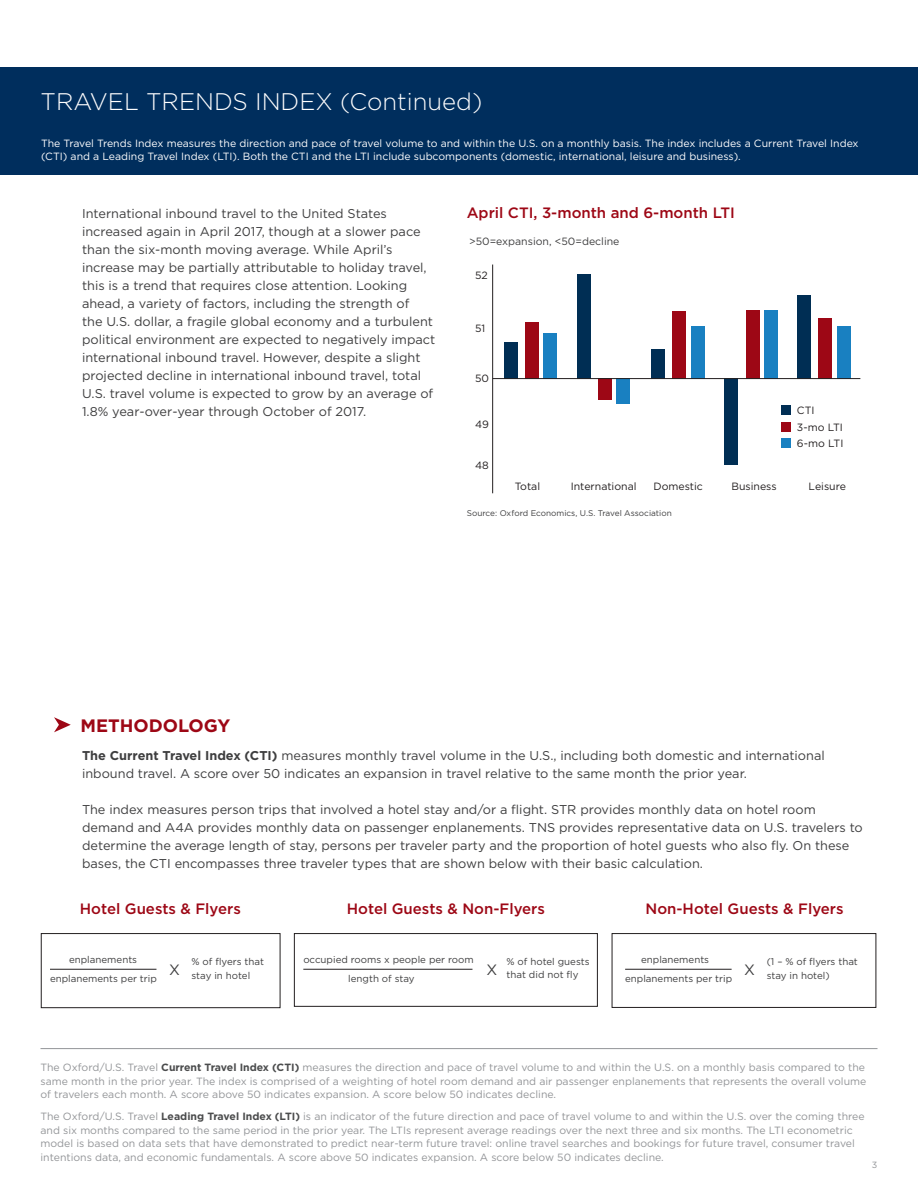
<style>
.page{position:relative;width:918px;height:1188px;background:#fff}
.page>*{position:absolute;margin:0;border:0;box-sizing:border-box;transform-origin:0 0}
.t1{font:300 24px "Gotham";color:#fff}
.t2{font:700 18px "Gotham";color:#9d0715}
.t3{font:500 15px "Gotham";color:#9d0715}
.t4{font:15px "Gotham";color:#3e3e3f}
.t5{font:12.75px/18px "Gotham";color:#3e3e3f}
.t6{font:10.5px/13.5px "Gotham";color:#939598;text-align:justify}
.t7{font:10.5px/13.5px "Gotham";color:#fff}
.t8{font:10.5px/16px "Gotham";color:#231f20}
.t9{font:10.5px "Gotham";color:#3e3e3f}
.t10{font:9.75px/13.5px "Gotham";color:#3e3e3f}
.Bullets{font:9px "Gotham";color:#939598}
.t11{font:8.25px "Gotham";color:#3e3e3f}
.s1{font-weight:700}
.s2{font-weight:700;color:#4b4c4d}
</style>
<div class="page">
<hr style="left:40px;top:1048px;width:838px;height:1px;background:#939598">
<div style="left:0;top:68px;width:918px;height:108px;background:#002e5d"></div>
<svg style="left:54px;top:717px;width:17px;height:15px"></svg>
<div style="left:41px;top:933px;width:239px;height:75px;border:1px solid #231f20"></div>
<div style="left:612px;top:933px;width:264px;height:75px;border:1px solid #231f20"></div>
<div style="left:294px;top:933px;width:304px;height:74px;border:1px solid #231f20"></div>
<hr style="left:50px;top:969px;width:106px;height:1px;background:#231f20">
<hr style="left:625px;top:969px;width:107px;height:1px;background:#231f20">
<hr style="left:303px;top:969px;width:169px;height:1px;background:#231f20">
<div style="left:781px;top:405px;width:10px;height:10px;background:#002e54"></div>
<div style="left:781px;top:422px;width:10px;height:10px;background:#9d0715"></div>
<div style="left:781px;top:438px;width:10px;height:10px;background:#1980c1"></div>
<hr style="left:492px;top:265px;width:1px;height:228px;background:#231f20">
<div style="left:504px;top:342px;width:14px;height:37px;background:#002e54"></div>
<div style="left:525px;top:322px;width:13px;height:57px;background:#9d0715"></div>
<div style="left:544px;top:334px;width:13px;height:45px;background:#1980c1"></div>
<div style="left:577px;top:274px;width:14px;height:105px;background:#002e54"></div>
<div style="left:598px;top:379px;width:14px;height:21px;background:#9d0715"></div>
<div style="left:617px;top:379px;width:13px;height:25px;background:#1980c1"></div>
<div style="left:652px;top:349px;width:13px;height:30px;background:#002e54"></div>
<div style="left:725px;top:379px;width:13px;height:86px;background:#002e54"></div>
<div style="left:672px;top:311px;width:14px;height:68px;background:#9d0715"></div>
<div style="left:691px;top:326px;width:13px;height:53px;background:#1980c1"></div>
<div style="left:798px;top:295px;width:13px;height:84px;background:#002e54"></div>
<div style="left:818px;top:318px;width:14px;height:61px;background:#9d0715"></div>
<div style="left:837px;top:326px;width:14px;height:53px;background:#1980c1"></div>
<div style="left:746px;top:310px;width:13px;height:69px;background:#9d0715"></div>
<div style="left:764px;top:310px;width:14px;height:69px;background:#1980c1"></div>
<hr style="left:493px;top:378px;width:367px;height:1px;background:#231f20">
<h1 class="t1" style="left:40px;top:87px;width:443px">TRAVEL TRENDS INDEX (Continued)</h1>
<p class="t7" style="left:41px;top:136px;width:819px">The Travel Trends Index measures the direction and pace of travel volume to and within the U.S. on a monthly basis. The index includes a Current Travel Index (CTI) and a Leading Travel Index (LTI). Both the CTI and the LTI include subcomponents (domestic, international, leisure and business).</p>
<p class="t5" style="left:82px;top:204px;width:355px">International inbound travel to the United States increased again in April 2017, though at a slower pace than the six-month moving average. While April’s increase may be partially attributable to holiday travel, this is a trend that requires close attention. Looking ahead, a variety of factors, including the strength of<br>the U.S. dollar, a fragile global economy and a turbulent political environment are expected to negatively impact international inbound travel. However, despite a slight projected decline in international inbound travel, total U.S. travel volume is expected to grow by an average of 1.8% year-over-year through October of 2017.</p>
<p class="t3" style="left:467px;top:203px;width:270px">April CTI, 3-month and 6-month LTI</p>
<p class="t9" style="left:469px;top:234px;width:152px">&gt;50=expansion, &lt;50=decline</p>
<p class="t8" style="left:475px;top:267px;width:14px">52</p>
<p class="t8" style="left:475px;top:320px;width:12px">51</p>
<p class="t8" style="left:475px;top:370px;width:15px">50</p>
<p class="t8" style="left:475px;top:416px;width:15px">49</p>
<p class="t8" style="left:475px;top:457px;width:15px">48</p>
<p class="t8" style="left:515px;top:478px;width:27px">Total</p>
<p class="t8" style="left:797px;top:402px;width:19px">CTI</p>
<p class="t8" style="left:797px;top:419px;width:48px">3-mo LTI<br>6-mo LTI</p>
<p class="t8" style="left:571px;top:478px;width:67px">International</p>
<p class="t8" style="left:653px;top:478px;width:51px">Domestic</p>
<p class="t8" style="left:809px;top:478px;width:39px">Leisure</p>
<p class="t8" style="left:731px;top:478px;width:47px">Business</p>
<p class="t11" style="left:467px;top:508px;width:207px">Source: Oxford Economics, U.S. Travel Association</p>
<p class="t2" style="left:80px;top:713px;width:151px">METHODOLOGY</p>
<p class="t5" style="left:82px;top:746px;width:744px"><span class="s1">The Current Travel Index (CTI)</span> measures monthly travel volume in the U.S., including both domestic and international inbound travel. A score over 50 indicates an expansion in travel relative to the same month the prior year.</p>
<p class="t5" style="left:82px;top:800px;width:782px">The index measures person trips that involved a hotel stay and/or a flight. STR provides monthly data on hotel room demand and A4A provides monthly data on passenger enplanements. TNS provides representative data on U.S. travelers to determine the average length of stay, persons per traveler party and the proportion of hotel guests who also fly. On these bases, the CTI encompasses three traveler types that are shown below with their basic calculation.</p>
<p class="t3" style="left:80px;top:899px;width:162px">Hotel Guests &amp; Flyers</p>
<p class="t3" style="left:347px;top:899px;width:200px">Hotel Guests &amp; Non-Flyers</p>
<p class="t3" style="left:646px;top:899px;width:200px">Non-Hotel Guests &amp; Flyers</p>
<p class="t10" style="left:69px;top:952px;width:70px">enplanements</p>
<p class="t10" style="left:303px;top:952px;width:172px">occupied rooms x people per room</p>
<p class="t10" style="left:641px;top:952px;width:70px">enplanements</p>
<p class="t10" style="left:50px;top:972px;width:108px">enplanements per trip</p>
<p class="t10" style="left:348px;top:972px;width:68px">length of stay</p>
<p class="t10" style="left:625px;top:972px;width:109px">enplanements per trip</p>
<p class="t10" style="left:507px;top:954px;width:85px">% of hotel guests that did not fly</p>
<p class="t10" style="left:192px;top:955px;width:74px">% of flyers that stay in hotel</p>
<p class="t10" style="left:767px;top:955px;width:93px">(1 – % of flyers that stay in hotel)</p>
<p class="t4" style="left:169px;top:960px;width:12px">X</p>
<p class="t4" style="left:486px;top:960px;width:12px">X</p>
<p class="t4" style="left:744px;top:960px;width:12px">X</p>
<p class="t6" style="left:40px;top:1061px;width:827px">The Oxford/U.S. Travel <span class="s2">Current Travel Index (CTI)</span> measures the direction and pace of travel volume to and within the U.S. on a monthly basis compared to the same month in the prior year. The index is comprised of a weighting of hotel room demand and air passenger enplanements that represents the overall volume of travelers each month. A score above 50 indicates expansion. A score below 50 indicates decline.</p>
<p class="t6" style="left:40px;top:1110px;width:826px;text-align:left">The Oxford/U.S. Travel <span class="s2">Leading Travel Index (LTI)</span> is an indicator of the future direction and pace of travel volume to and within the U.S. over the coming three and six months compared to the same period in the prior year. The LTIs represent average readings over the next three and six months. The LTI econometric model is based on data sets that have demonstrated to predict near-term future travel: online travel searches and bookings for future travel, consumer travel intentions data, and economic fundamentals. A score above 50 indicates expansion. A score below 50 indicates decline.</p>
<p class="Bullets" style="left:872px;top:1159px;width:7px">3</p>
</div>
